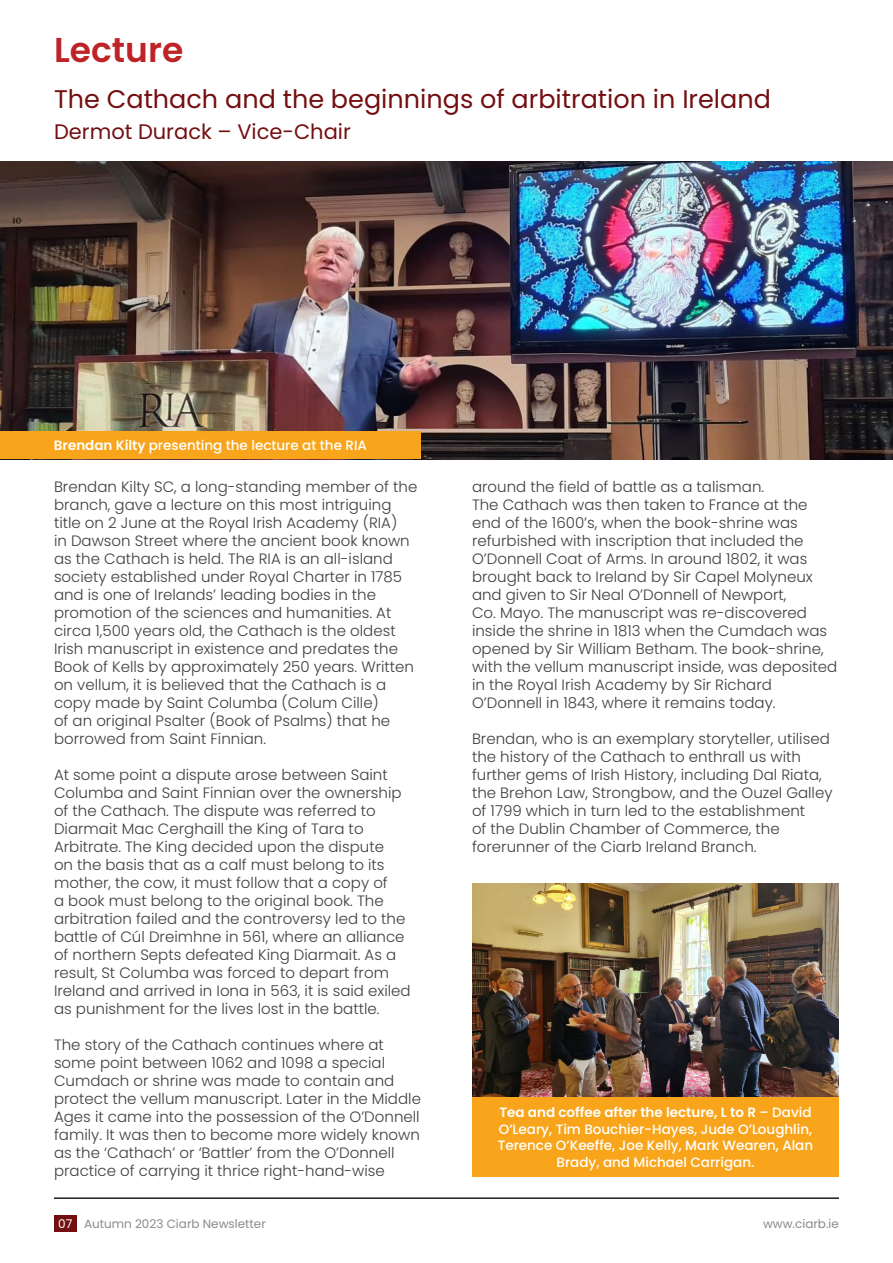
<style>
.page{position:relative;width:893px;height:1263px;background:#fff}
.page>*{position:absolute;margin:0;border:0;box-sizing:border-box;transform-origin:0 0}
.t1{font:600 34.5px "Poppins";color:#be2427}
.t2{font:25.5px "Poppins";color:#730f11}
.t3{font:21px "Poppins";color:#730f11}
.t4{font:300 15px/18px "Poppins";color:#3e3e3f}
.t5{font:500 13.5px/16.6px "Poppins";color:#fff;text-align:center}
.t6{font:12px "Poppins";color:#57585a}
.s1{font-weight:600}
.s2{color:#fff}
</style>
<div class="page">
<hr style="left:54px;top:1197px;width:785px;height:2px;background:#1d1f1f">
<div style="left:54px;top:1215px;width:23px;height:16px;background:#730f11"></div>
<img style="left:473px;top:884px;width:366px;height:213px">
<div style="left:473px;top:1097px;width:366px;height:80px;background:#f9a51b"></div>
<img style="left:0;top:161px;width:893px;height:298px">
<div style="left:0;top:431px;width:421px;height:28px;background:#f9a51b"></div>
<p class="t1" style="left:54px;top:30px;width:131px">Lecture</p>
<p class="t2" style="left:54px;top:84px;width:718px">The Cathach and the beginnings of arbitration in Ireland</p>
<p class="t3" style="left:54px;top:119px;width:298px">Dermot Durack – Vice-Chair</p>
<p class="t5" style="left:54px;top:437px;width:315px"><span class="s1">Brendan Kilty</span> presenting the lecture at the RIA</p>
<p class="t4" style="left:54px;top:478px;width:365px">Brendan Kilty SC, a long-standing member of the branch, gave a lecture on this most intriguing title on 2 June at the Royal Irish Academy (RIA)<br>in Dawson Street where the ancient book known as the Cathach is held. The RIA is an all-island society established under Royal Charter in 1785 and is one of Irelands’ leading bodies in the promotion of the sciences and humanities. At circa 1,500 years old, the Cathach is the oldest Irish manuscript in existence and predates the Book of Kells by approximately 250 years. Written on vellum, it is believed that the Cathach is a copy made by Saint Columba (Colum Cille)<br>of an original Psalter (Book of Psalms) that he borrowed from Saint Finnian.</p>
<p class="t4" style="left:54px;top:766px;width:358px">At some point a dispute arose between Saint Columba and Saint Finnian over the ownership of the Cathach. The dispute was referred to Diarmait Mac Cerghaill the King of Tara to Arbitrate. The King decided upon the dispute<br>on the basis that as a calf must belong to its mother, the cow, it must follow that a copy of<br>a book must belong to the original book. The arbitration failed and the controversy led to the battle of Cúl Dreimhne in 561, where an alliance of northern Septs defeated King Diarmait. As a result, St Columba was forced to depart from Ireland and arrived in Iona in 563, it is said exiled as punishment for the lives lost in the battle.</p>
<p class="t4" style="left:54px;top:1036px;width:368px">The story of the Cathach continues where at some point between 1062 and 1098 a special Cumdach or shrine was made to contain and protect the vellum manuscript. Later in the Middle Ages it came into the possession of the O’Donnell family. It was then to become more widely known as the ‘Cathach’ or ‘Battler’ from the O’Donnell practice of carrying it thrice right-hand-wise</p>
<p class="t4" style="left:472px;top:478px;width:294px">around the field of battle as a talisman.</p>
<p class="t4" style="left:472px;top:496px;width:367px">The Cathach was then taken to France at the end of the 1600’s, when the book-shrine was refurbished with inscription that included the O’Donnell Coat of Arms. In around 1802, it was brought back to Ireland by Sir Capel Molyneux and given to Sir Neal O’Donnell of Newport,<br>Co. Mayo. The manuscript was re-discovered inside the shrine in 1813 when the Cumdach was opened by Sir William Betham. The book-shrine, with the vellum manuscript inside, was deposited in the Royal Irish Academy by Sir Richard O’Donnell in 1843, where it remains today.</p>
<p class="t4" style="left:472px;top:730px;width:362px">Brendan, who is an exemplary storyteller, utilised the history of the Cathach to enthrall us with further gems of Irish History, including Dal Riata, the Brehon Law, Strongbow, and the Ouzel Galley of 1799 which in turn led to the establishment<br>of the Dublin Chamber of Commerce, the forerunner of the Ciarb Ireland Branch.</p>
<p class="t5" style="left:498px;top:1104px;width:317px"><span class="s1">Tea and coffee after the lecture, L to R</span> – David O’Leary, Tim Bouchier-Hayes, Jude O’Loughlin, Terence O’Keeffe, Joe Kelly, Mark Wearen, Alan Brady, and Michael Carrigan.</p>
<p class="t6" style="left:58px;top:1217px;width:209px"><span class="s2">07</span> Autumn 2023 Ciarb Newsletter</p>
<p class="t6" style="left:763px;top:1217px;width:77px">www.ciarb.ie</p>
</div>
